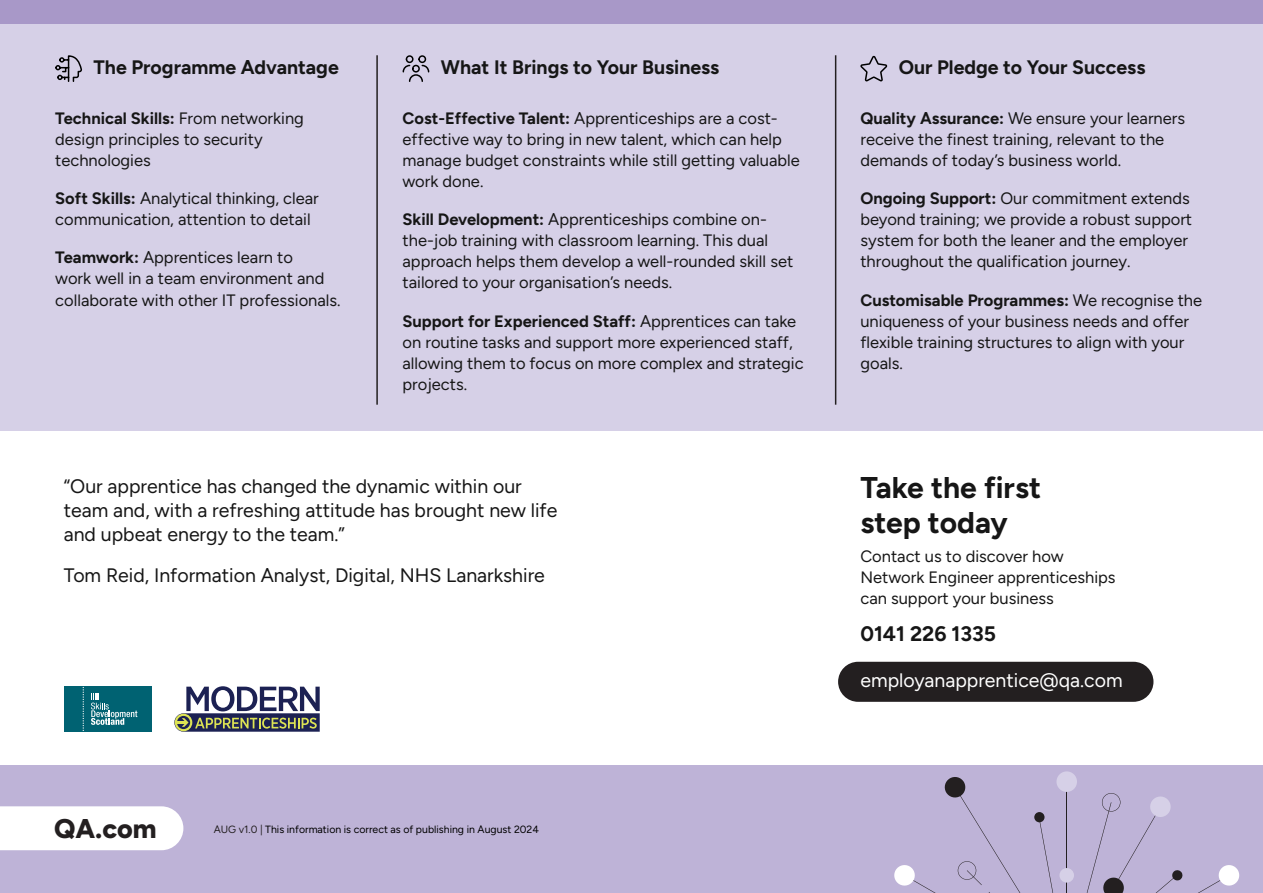
<style>
.page{position:relative;width:1263px;height:893px;background:#fff}
.page>*{position:absolute;margin:0;border:0;box-sizing:border-box;transform-origin:0 0}
.H4{font:700 30px/34.5px "Figtree";color:#161616}
.t1{font:800 27px "Figtree";color:#231f20}
.t2{font:700 21px "Figtree";color:#161616}
.Opening_Paragraph{font:19.5px/24px "Figtree";color:#161616}
.Opening_Paragraph-2{font:700 19.5px "Figtree";color:#161616}
.Opening_Paragraph-3{font:19.5px "Figtree";color:#fff}
.Body_Copy{font:16.5px/21px "Figtree";color:#161616}
.t3{font:10.5px "Figtree";color:#000}
.s1{font-weight:700}
.s2{color:#231f20}
</style>
<div class="page">
<div style="left:0;top:0;width:1263px;height:430px;background:#d6d0e7"></div>
<hr style="left:376px;top:55px;width:2px;height:350px;background:#231f20">
<hr style="left:835px;top:55px;width:1px;height:350px;background:#231f20">
<div style="left:0;top:0;width:1263px;height:23px;background:#a898c8"></div>
<div style="left:838px;top:662px;width:315px;height:40px;background:#231f20;border-radius:20px"></div>
<svg style="left:174px;top:686px;width:146px;height:46px"></svg>
<div style="left:64px;top:686px;width:87px;height:46px;background:#006272"></div>
<svg style="left:91px;top:693px;width:46px;height:32px"></svg>
<svg style="left:83px;top:687px;width:1px;height:44px"></svg>
<div style="left:0;top:765px;width:1263px;height:128px;background:#beb3d7"></div>
<div style="left:0;top:806px;width:183px;height:44px;background:#fff"></div>
<hr style="left:1066px;top:782px;width:1px;height:111px;background:#231f20">
<svg style="left:894px;top:865px;width:42px;height:28px"></svg>
<svg style="left:1198px;top:865px;width:42px;height:28px"></svg>
<svg style="left:1038px;top:815px;width:15px;height:78px"></svg>
<div style="left:1034px;top:812px;width:10px;height:10px;background:#231f20;border-radius:50%"></div>
<div style="left:1059px;top:868px;width:15px;height:15px;background:#d6d0e7;border-radius:50%"></div>
<svg style="left:944px;top:777px;width:76px;height:116px"></svg>
<svg style="left:1087px;top:793px;width:96px;height:100px"></svg>
<div style="left:1056px;top:771px;width:21px;height:21px;background:#d6d0e7;border-radius:50%"></div>
<svg style="left:55px;top:55px;width:27px;height:27px"></svg>
<svg style="left:402px;top:55px;width:28px;height:27px"></svg>
<svg style="left:860px;top:55px;width:28px;height:27px"></svg>
<p class="Opening_Paragraph-2" style="left:94px;top:55px;width:247px">The Programme Advantage</p>
<p class="Body_Copy" style="left:55px;top:108px;width:250px"><span class="s1">Technical Skills:</span> From networking design principles to security technologies</p>
<p class="Body_Copy" style="left:55px;top:188px;width:265px"><span class="s1">Soft Skills:</span> Analytical thinking, clear communication, attention to detail</p>
<p class="Body_Copy" style="left:55px;top:247px;width:287px"><span class="s1">Teamwork:</span> Apprentices learn to<br>work well in a team environment and collaborate with other IT professionals.</p>
<p class="Opening_Paragraph-2" style="left:441px;top:55px;width:280px">What It Brings to Your Business</p>
<p class="Body_Copy" style="left:403px;top:108px;width:399px"><span class="s1">Cost-Effective Talent:</span> Apprenticeships are a cost&shy;effective way to bring in new talent, which can help manage budget constraints while still getting valuable work done.</p>
<p class="Body_Copy" style="left:403px;top:209px;width:392px"><span class="s1">Skill Development:</span> Apprenticeships combine on&shy;the-job training with classroom learning. This dual approach helps them develop a well-rounded skill set tailored to your organisation’s needs.</p>
<p class="Body_Copy" style="left:403px;top:310px;width:403px"><span class="s1">Support for Experienced Staff:</span> Apprentices can take on routine tasks and support more experienced staff, allowing them to focus on more complex and strategic projects.</p>
<p class="Opening_Paragraph" style="left:64px;top:474px;width:495px">“Our apprentice has changed the dynamic within our team and, with a refreshing attitude has brought new life and upbeat energy to the team.”</p>
<p class="Opening_Paragraph" style="left:64px;top:563px;width:483px">Tom Reid, Information Analyst, Digital, NHS Lanarkshire</p>
<p class="t1" style="left:54px;top:812px;width:104px">QA.com</p>
<p class="t3" style="left:214px;top:823px;width:327px"><span class="s2">AUG v1.0 |</span> This information is correct as of publishing in August 2024</p>
<p class="Opening_Paragraph-2" style="left:899px;top:55px;width:248px">Our Pledge to Your Success</p>
<p class="Body_Copy" style="left:860px;top:108px;width:326px"><span class="s1">Quality Assurance:</span> We ensure your learners receive the finest training, relevant to the demands of today’s business world.</p>
<p class="Body_Copy" style="left:860px;top:188px;width:333px"><span class="s1">Ongoing Support:</span> Our commitment extends beyond training; we provide a robust support system for both the leaner and the employer throughout the qualification journey.</p>
<p class="Body_Copy" style="left:860px;top:289px;width:343px"><span class="s1">Customisable Programmes:</span> We recognise the uniqueness of your business needs and offer flexible training structures to align with your goals.</p>
<p class="H4" style="left:860px;top:470px;width:182px">Take the first step today</p>
<p class="Body_Copy" style="left:860px;top:546px;width:257px">Contact us to discover how<br>Network Engineer apprenticeships can support your business</p>
<h6 class="t2" style="left:860px;top:621px;width:137px">0141 226 1335</h6>
<p class="Opening_Paragraph-3" style="left:860px;top:669px;width:264px">employanapprentice@qa.com</p>
</div>
